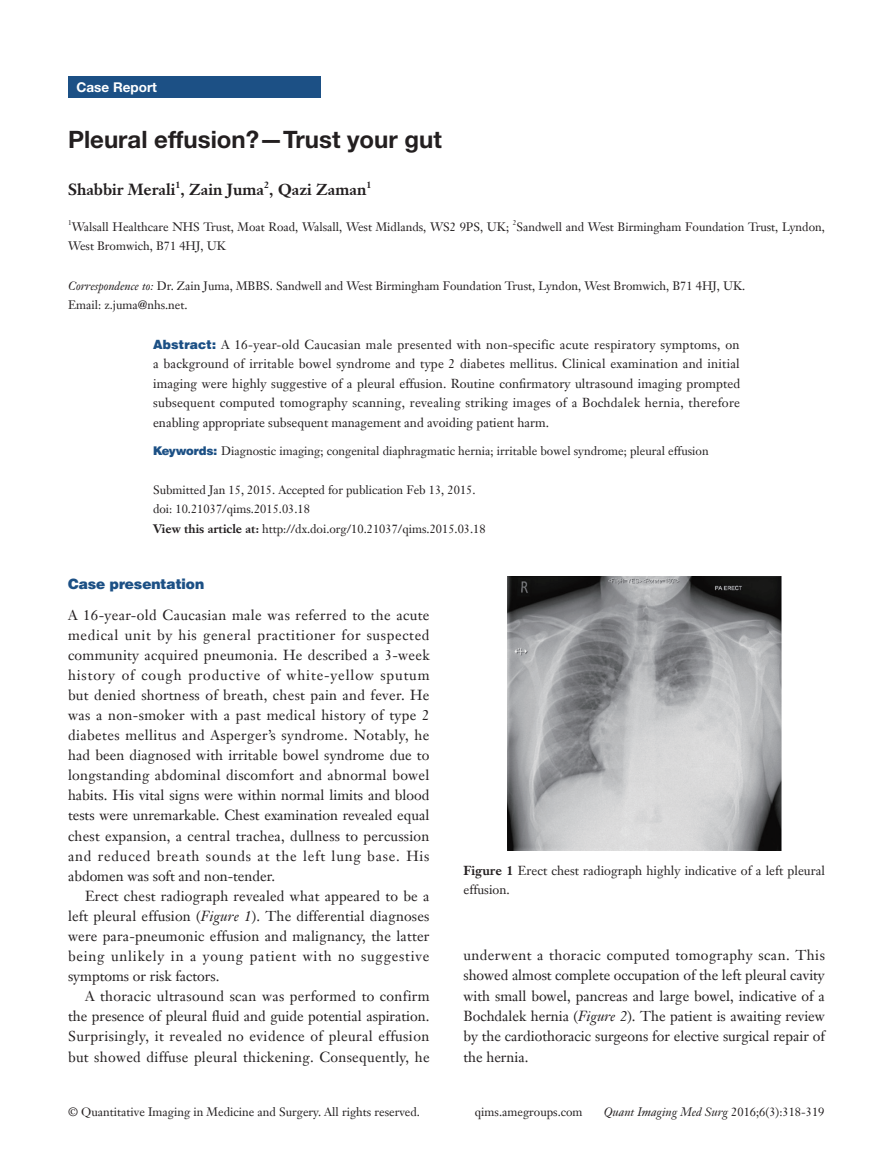
<style>
.page{position:relative;width:893px;height:1170px;background:#fff}
.page>*{position:absolute;margin:0;border:0;box-sizing:border-box;transform-origin:0 0}
.t1{font:700 24px "Helvetica Neue LT Pro";color:#231f20}
.t2{font:700 15.75px "Janson Text LT";color:#231f20}
.t3{font:14.25px/20.1px "Janson Text LT";letter-spacing:.02em;color:#231f20;text-align:justify}
.t4{font:900 14.25px "Helvetica";color:#1c5085}
.t5{font:700 13.5px "Helvetica Neue LT Pro";color:#fff}
.t6{font:12.75px/19.5px "Janson Text LT";color:#231f20;text-align:justify}
.t7{font:12px/19.5px "Janson Text LT";color:#231f20}
.t8{font:italic 12px "Janson Text LT";color:#231f20}
.t9{font:700 9.15px "Janson Text LT";color:#231f20}
.t10{font:7.05px "Janson Text LT";color:#231f20}
.s1{font-style:italic}
.s2{font-family:"Helvetica";font-weight:900;color:#1c5085}
.s3{font-weight:700}
.s4{font-style:normal}
</style>
<div class="page">
<div style="left:68px;top:77px;width:252px;height:21px;background:#1c5085"></div>
<img style="left:507px;top:577px;width:274px;height:273px">
<p class="t5" style="left:77px;top:79px;width:82px">Case Report</p>
<h1 class="t1" style="left:68px;top:124px;width:375px">Pleural effusion?—Trust your gut</h1>
<p class="t2" style="left:68px;top:179px;width:300px">Shabbir Merali , Zain Juma , Qazi Zaman</p>
<p class="t9" style="left:175px;top:178px;width:7px">1</p>
<p class="t9" style="left:264px;top:178px;width:7px">2</p>
<p class="t9" style="left:366px;top:178px;width:7px">1</p>
<p class="t10" style="left:68px;top:218px;width:5px">1</p>
<p class="t7" style="left:72px;top:217px;width:439px">Walsall Healthcare NHS Trust, Moat Road, Walsall, West Midlands, WS2 9PS, UK;</p>
<p class="t10" style="left:513px;top:218px;width:5px">2</p>
<p class="t7" style="left:516px;top:217px;width:310px">Sandwell and West Birmingham Foundation Trust, Lyndon,</p>
<p class="t7" style="left:68px;top:236px;width:159px">West Bromwich, B71 4HJ, UK</p>
<p class="t7" style="left:68px;top:275px;width:679px"><span class="s1">Correspondence to:</span> Dr. Zain Juma, MBBS. Sandwell and West Birmingham Foundation Trust, Lyndon, West Bromwich, B71 4HJ, UK.<br>Email: z.juma@nhs.net.</p>
<p class="t6" style="left:153px;top:334px;width:589px"><span class="s2">Abstract:</span> A 16-year-old Caucasian male presented with non-specific acute respiratory symptoms, on a background of irritable bowel syndrome and type 2 diabetes mellitus. Clinical examination and initial imaging were highly suggestive of a pleural effusion. Routine confirmatory ultrasound imaging prompted subsequent computed tomography scanning, revealing striking images of a Bochdalek hernia, therefore enabling appropriate subsequent management and avoiding patient harm.</p>
<p class="t7" style="left:153px;top:440px;width:557px"><span class="s2">Keywords:</span> Diagnostic imaging; congenital diaphragmatic hernia; irritable bowel syndrome; pleural effusion</p>
<p class="t7" style="left:153px;top:479px;width:334px">Submitted Jan 15, 2015. Accepted for publication Feb 13, 2015. doi: 10.21037/qims.2015.03.18<br><span class="s3">View this article at:</span> http://dx.doi.org/10.21037/qims.2015.03.18</p>
<p class="t4" style="left:68px;top:575px;width:138px">Case presentation</p>
<p class="t3" style="left:68px;top:604px;width:363px">A 16-year-old Caucasian male was referred to the acute medical unit by his general practitioner for suspected community acquired pneumonia. He described a 3-week history of cough productive of white-yellow sputum but denied shortness of breath, chest pain and fever. He was a non-smoker with a past medical history of type 2 diabetes mellitus and Asperger’s syndrome. Notably, he had been diagnosed with irritable bowel syndrome due to longstanding abdominal discomfort and abnormal bowel habits. His vital signs were within normal limits and blood tests were unremarkable. Chest examination revealed equal chest expansion, a central trachea, dullness to percussion and reduced breath sounds at the left lung base. His abdomen was soft and non-tender.</p>
<p class="t3" style="left:68px;top:885px;width:363px;text-indent:17px">Erect chest radiograph revealed what appeared to be a left pleural effusion (<span class="s1">Figure 1</span>). The differential diagnoses were para-pneumonic effusion and malignancy, the latter being unlikely in a young patient with no suggestive symptoms or risk factors.</p>
<p class="t3" style="left:68px;top:986px;width:363px;text-indent:17px">A thoracic ultrasound scan was performed to confirm the presence of pleural fluid and guide potential aspiration.<br>Surprisingly, it revealed no evidence of pleural effusion but showed diffuse pleural thickening. Consequently, he</p>
<p class="t6" style="left:463px;top:860px;width:363px"><span class="s3">Figure 1</span> Erect chest radiograph highly indicative of a left pleural effusion.</p>
<p class="t3" style="left:463px;top:944px;width:363px">underwent a thoracic computed tomography scan. This showed almost complete occupation of the left pleural cavity with small bowel, pancreas and large bowel, indicative of a Bochdalek hernia (<span class="s1">Figure 2</span>). The patient is awaiting review by the cardiothoracic surgeons for elective surgical repair of the hernia.</p>
<p class="t7" style="left:68px;top:1102px;width:354px">© Quantitative Imaging in Medicine and Surgery. All rights reserved.</p>
<p class="t7" style="left:475px;top:1102px;width:109px">qims.amegroups.com</p>
<p class="t8" style="left:604px;top:1104px;width:222px">Quant Imaging Med Surg <span class="s4">2016;6(3):318-319</span></p>
</div>
